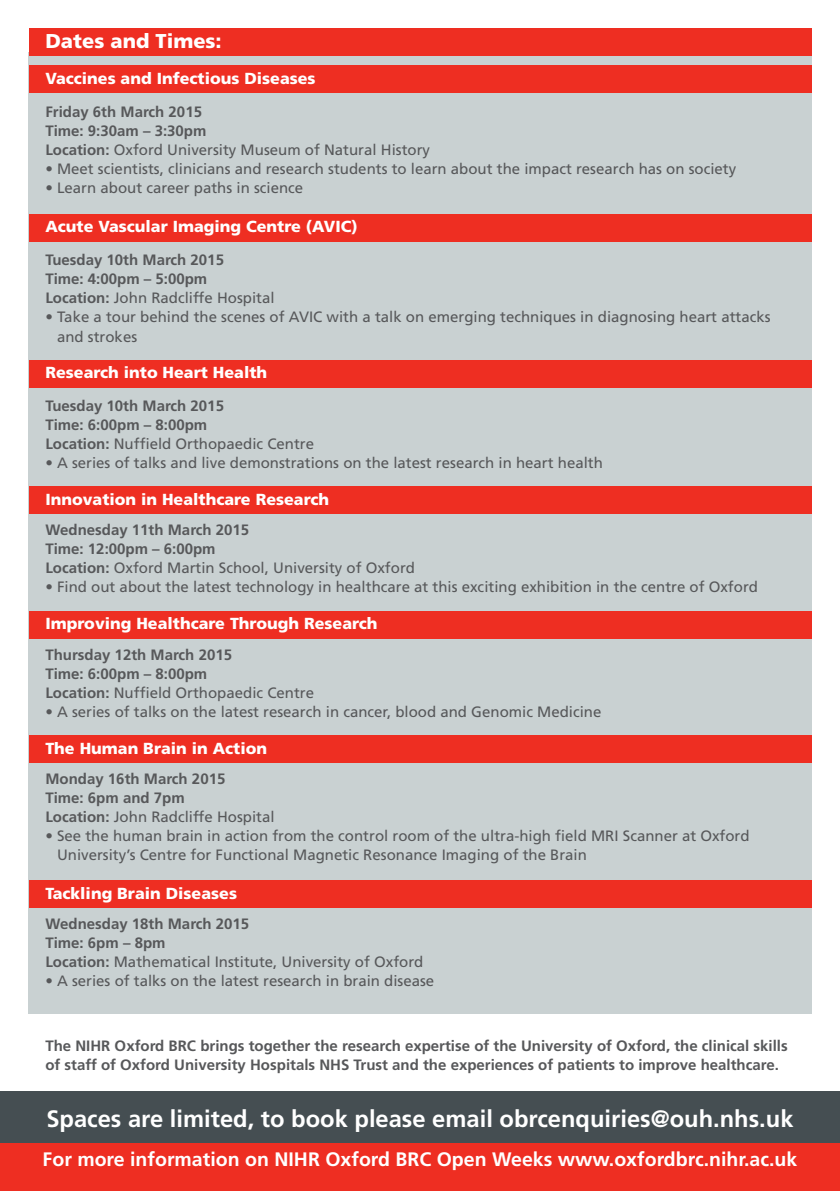
<style>
.page{position:relative;width:840px;height:1191px;background:#fff}
.page>*{position:absolute;margin:0;border:0;box-sizing:border-box;transform-origin:0 0}
.t1{font:700 23.8px "Frutiger";color:#fff}
.t2{font:900 20px "Frutiger";color:#fff}
.t3{font:700 19.6px "Frutiger";color:#fff}
.t4{font:900 16px "Frutiger";color:#fff}
.t5{font:15px/19px "Frutiger";color:#57585a}
.t6{font:700 15px/19px "Frutiger";color:#57585a}
.s1{font-weight:700}
</style>
<div class="page">
<div style="left:0;top:1140px;width:839px;height:51px;background:#ee2e22"></div>
<div style="left:29px;top:52px;width:782px;height:961px;background:#c9d1d2"></div>
<div style="left:29px;top:28px;width:782px;height:28px;background:#ee2e22"></div>
<div style="left:29px;top:65px;width:782px;height:27px;background:#ee2e22"></div>
<div style="left:29px;top:214px;width:782px;height:27px;background:#ee2e22"></div>
<div style="left:29px;top:611px;width:782px;height:27px;background:#ee2e22"></div>
<div style="left:29px;top:486px;width:782px;height:27px;background:#ee2e22"></div>
<div style="left:29px;top:360px;width:782px;height:27px;background:#ee2e22"></div>
<div style="left:29px;top:736px;width:782px;height:27px;background:#ee2e22"></div>
<div style="left:29px;top:880px;width:782px;height:27px;background:#ee2e22"></div>
<div style="left:0;top:1091px;width:839px;height:51px;background:#454e52"></div>
<p class="t2" style="left:45px;top:29px;width:178px">Dates and Times:</p>
<p class="t4" style="left:45px;top:68px;width:271px">Vaccines and Infectious Diseases</p>
<p class="t6" style="left:45px;top:102px;width:158px">Friday 6th March 2015</p>
<p class="t6" style="left:45px;top:121px;width:162px">Time: 9:30am – 3:30pm</p>
<p class="t5" style="left:45px;top:140px;width:386px"><span class="s1">Location:</span> Oxford University Museum of Natural History</p>
<p class="t5" style="left:45px;top:159px;width:692px">• Meet scientists, clinicians and research students to learn about the impact research has on society</p>
<p class="t5" style="left:45px;top:178px;width:259px">• Learn about career paths in science</p>
<p class="t4" style="left:45px;top:217px;width:313px">Acute Vascular Imaging Centre (AVIC)</p>
<p class="t6" style="left:45px;top:251px;width:180px">Tuesday 10th March 2015</p>
<p class="t6" style="left:45px;top:270px;width:163px">Time: 4:00pm – 5:00pm</p>
<p class="t5" style="left:45px;top:289px;width:230px"><span class="s1">Location:</span> John Radcliffe Hospital</p>
<p class="t5" style="left:57px;top:308px;width:714px;text-indent:-12px">• Take a tour behind the scenes of AVIC with a talk on emerging techniques in diagnosing heart attacks and strokes</p>
<p class="t4" style="left:45px;top:363px;width:223px">Research into Heart Health</p>
<p class="t6" style="left:45px;top:396px;width:180px">Tuesday 10th March 2015</p>
<p class="t6" style="left:45px;top:415px;width:163px">Time: 6:00pm – 8:00pm</p>
<p class="t5" style="left:45px;top:434px;width:270px"><span class="s1">Location:</span> Nuffield Orthopaedic Centre</p>
<p class="t5" style="left:45px;top:453px;width:558px">• A series of talks and live demonstrations on the latest research in heart health</p>
<p class="t4" style="left:45px;top:489px;width:285px">Innovation in Healthcare Research</p>
<p class="t6" style="left:45px;top:520px;width:205px">Wednesday 11th March 2015</p>
<p class="t6" style="left:45px;top:539px;width:172px">Time: 12:00pm – 6:00pm</p>
<p class="t5" style="left:45px;top:558px;width:371px"><span class="s1">Location:</span> Oxford Martin School, University of Oxford</p>
<p class="t5" style="left:45px;top:577px;width:713px">• Find out about the latest technology in healthcare at this exciting exhibition in the centre of Oxford</p>
<p class="t4" style="left:45px;top:614px;width:333px">Improving Healthcare Through Research</p>
<p class="t6" style="left:45px;top:645px;width:188px">Thursday 12th March 2015</p>
<p class="t6" style="left:45px;top:664px;width:163px">Time: 6:00pm – 8:00pm</p>
<p class="t5" style="left:45px;top:683px;width:270px"><span class="s1">Location:</span> Nuffield Orthopaedic Centre</p>
<p class="t5" style="left:45px;top:702px;width:557px">• A series of talks on the latest research in cancer, blood and Genomic Medicine</p>
<p class="t4" style="left:45px;top:739px;width:223px">The Human Brain in Action</p>
<p class="t6" style="left:45px;top:769px;width:181px">Monday 16th March 2015</p>
<p class="t6" style="left:45px;top:788px;width:141px">Time: 6pm and 7pm</p>
<p class="t5" style="left:45px;top:807px;width:230px"><span class="s1">Location:</span> John Radcliffe Hospital</p>
<p class="t5" style="left:57px;top:826px;width:693px;text-indent:-12px">• See the human brain in action from the control room of the ultra-high field MRI Scanner at Oxford<br>University’s Centre for Functional Magnetic Resonance Imaging of the Brain</p>
<p class="t4" style="left:45px;top:883px;width:193px">Tackling Brain Diseases</p>
<p class="t6" style="left:45px;top:914px;width:205px">Wednesday 18th March 2015</p>
<p class="t6" style="left:45px;top:933px;width:122px">Time: 6pm – 8pm</p>
<p class="t5" style="left:45px;top:952px;width:379px"><span class="s1">Location:</span> Mathematical Institute, University of Oxford</p>
<p class="t5" style="left:45px;top:971px;width:390px">• A series of talks on the latest research in brain disease</p>
<p class="t6" style="left:45px;top:1035px;width:743px">The NIHR Oxford BRC brings together the research expertise of the University of Oxford, the clinical skills of staff of Oxford University Hospitals NHS Trust and the experiences of patients to improve healthcare.</p>
<p class="t1" style="left:46px;top:1104px;width:748px">Spaces are limited, to book please email obrcenquiries@ouh.nhs.uk</p>
<p class="t3" style="left:43px;top:1148px;width:755px">For more information on NIHR Oxford BRC Open Weeks www.oxfordbrc.nihr.ac.uk</p>
</div>
